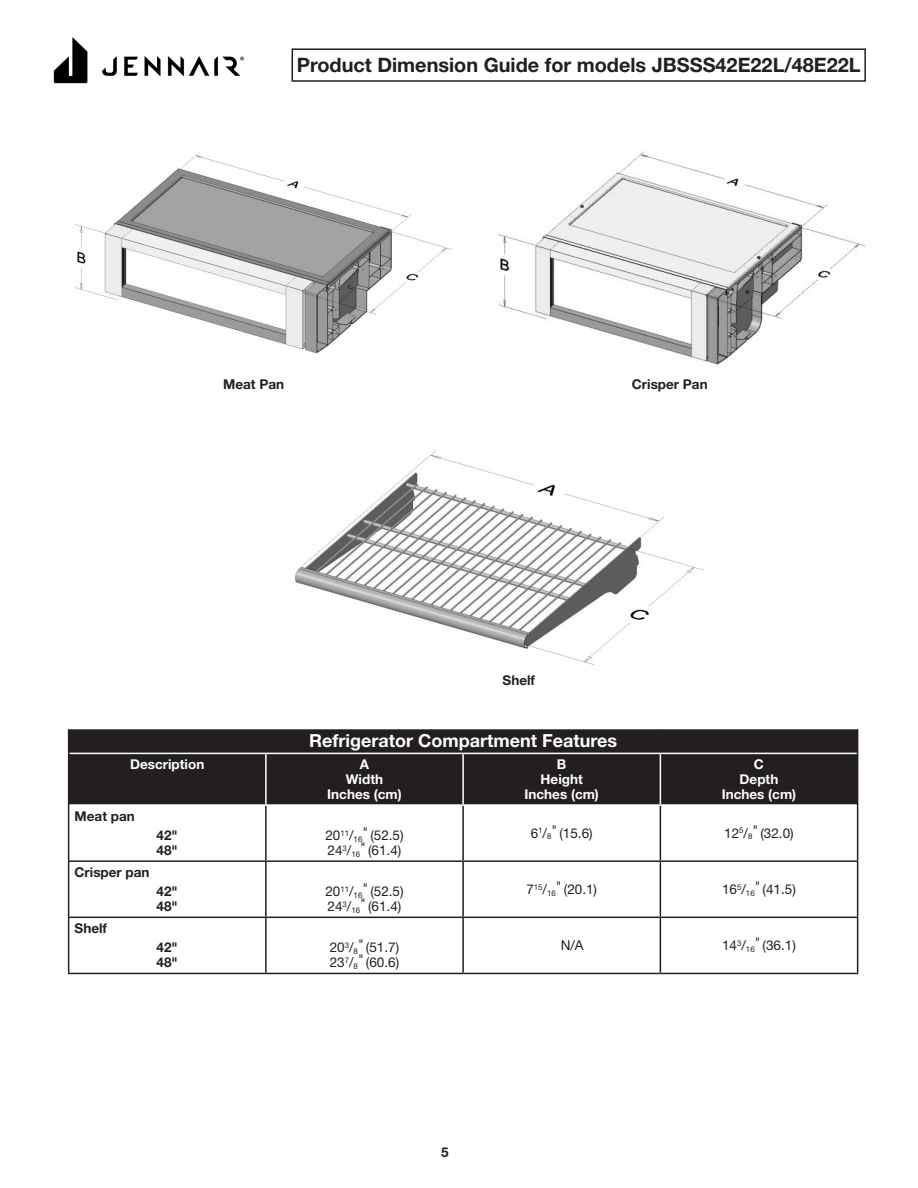
<style>
.page{position:relative;width:918px;height:1188px;background:#fff}
.page>*{position:absolute;margin:0;border:0;box-sizing:border-box;transform-origin:0 0}
.t1{font:700 19.8px "Helvetica Neue LT Std";color:#231f20}
.Table_title{font:700 18px "Helvetica Neue LT Std";color:#fff}
.WHP_2_Body_Text{font:13.5px/15px "Helvetica Neue LT Std";color:#231f20}
.Table_title-2{font:700 13.5px/15px "Helvetica Neue LT Std";color:#fff;text-align:center}
.WHP_1_Heading_2_Box{font:700 13.5px "Helvetica Neue LT Std";color:#231f20}
.WHP_2_Body_Text-2{font:700 13.5px/15px "Helvetica Neue LT Std";color:#231f20}
.WHP_2_Body_Text_Inde{font:13.5px "Helvetica Neue LT Com";color:#231f20}
</style>
<div class="page">
<div style="left:69px;top:729px;width:788px;height:75px;background:#231f20"></div>
<hr style="left:68px;top:805px;width:1px;height:55px;background:#231f20">
<hr style="left:265px;top:806px;width:2px;height:54px;background:#231f20">
<hr style="left:462px;top:806px;width:2px;height:54px;background:#231f20">
<hr style="left:660px;top:806px;width:1px;height:54px;background:#231f20">
<hr style="left:857px;top:805px;width:1px;height:55px;background:#231f20">
<hr style="left:68px;top:860px;width:198px;height:2px;background:#231f20">
<hr style="left:68px;top:862px;width:1px;height:55px;background:#231f20">
<hr style="left:266px;top:860px;width:197px;height:2px;background:#231f20">
<hr style="left:265px;top:862px;width:2px;height:55px;background:#231f20">
<hr style="left:463px;top:860px;width:197px;height:2px;background:#231f20">
<hr style="left:462px;top:862px;width:2px;height:55px;background:#231f20">
<hr style="left:660px;top:860px;width:198px;height:2px;background:#231f20">
<hr style="left:660px;top:862px;width:1px;height:55px;background:#231f20">
<hr style="left:857px;top:862px;width:1px;height:55px;background:#231f20">
<hr style="left:68px;top:917px;width:198px;height:1px;background:#231f20">
<hr style="left:68px;top:918px;width:1px;height:55px;background:#231f20">
<hr style="left:266px;top:917px;width:197px;height:1px;background:#231f20">
<hr style="left:265px;top:918px;width:2px;height:55px;background:#231f20">
<hr style="left:463px;top:917px;width:197px;height:1px;background:#231f20">
<hr style="left:462px;top:918px;width:2px;height:55px;background:#231f20">
<hr style="left:660px;top:917px;width:198px;height:1px;background:#231f20">
<hr style="left:660px;top:918px;width:1px;height:55px;background:#231f20">
<hr style="left:857px;top:918px;width:1px;height:55px;background:#231f20">
<hr style="left:68px;top:973px;width:198px;height:1px;background:#231f20">
<hr style="left:266px;top:973px;width:197px;height:1px;background:#231f20">
<hr style="left:463px;top:973px;width:197px;height:1px;background:#231f20">
<hr style="left:660px;top:973px;width:198px;height:1px;background:#231f20">
<hr style="left:69px;top:753px;width:197px;height:1px;background:#fff">
<hr style="left:266px;top:753px;width:197px;height:1px;background:#fff">
<hr style="left:265px;top:754px;width:2px;height:50px;background:#fff">
<hr style="left:463px;top:753px;width:197px;height:1px;background:#fff">
<hr style="left:462px;top:754px;width:2px;height:50px;background:#fff">
<hr style="left:660px;top:753px;width:197px;height:1px;background:#fff">
<hr style="left:660px;top:754px;width:1px;height:50px;background:#fff">
<svg style="left:68px;top:729px;width:1px;height:24px"></svg>
<svg style="left:857px;top:729px;width:1px;height:24px"></svg>
<hr style="left:68px;top:753px;width:1px;height:52px;background:#231f20">
<hr style="left:857px;top:753px;width:1px;height:52px;background:#231f20">
<img style="left:53px;top:37px;width:192px;height:47px">
<img style="left:295px;top:450px;width:409px;height:215px">
<img style="left:75px;top:152px;width:378px;height:202px">
<img style="left:498px;top:151px;width:368px;height:214px">
<div style="left:292px;top:48px;width:574px;height:34px;border:2px solid #231f20"></div>
<p class="t1" style="left:297px;top:53px;width:565px">Product Dimension Guide for models JBSSS42E22L/48E22L</p>
<p class="WHP_1_Heading_2_Box" style="left:223px;top:375px;width:63px">Meat Pan</p>
<p class="WHP_1_Heading_2_Box" style="left:632px;top:375px;width:77px">Crisper Pan</p>
<p class="WHP_1_Heading_2_Box" style="left:503px;top:671px;width:34px">Shelf</p>
<p class="Table_title" style="left:309px;top:730px;width:309px">Refrigerator Compartment Features</p>
<p class="Table_title-2" style="left:130px;top:756px;width:76px">Description</p>
<p class="Table_title-2" style="left:327px;top:756px;width:76px">A<br>Width<br>Inches (cm)</p>
<p class="Table_title-2" style="left:525px;top:756px;width:76px">B<br>Height<br>Inches (cm)</p>
<p class="Table_title-2" style="left:722px;top:756px;width:76px">C<br>Depth<br>Inches (cm)</p>
<p class="WHP_1_Heading_2_Box" style="left:75px;top:808px;width:62px">Meat pan</p>
<p class="WHP_2_Body_Text-2" style="left:157px;top:828px;width:23px">42"<br>48"</p>
<p class="WHP_2_Body_Text" style="left:325px;top:828px;width:80px">20<sup>11</sup>/<sub>16</sub>" (52.5)<br>24<sup>3</sup>/<sub>16</sub>" (61.4)</p>
<p class="WHP_2_Body_Text" style="left:531px;top:825px;width:63px">6<sup>1</sup>/<sub>8</sub>" (15.6)</p>
<p class="WHP_2_Body_Text" style="left:724px;top:825px;width:71px">12<sup>5</sup>/<sub>8</sub>" (32.0)</p>
<p class="WHP_1_Heading_2_Box" style="left:75px;top:864px;width:76px">Crisper pan</p>
<p class="WHP_2_Body_Text-2" style="left:157px;top:884px;width:23px">42"<br>48"</p>
<p class="WHP_2_Body_Text" style="left:325px;top:884px;width:80px">20<sup>11</sup>/<sub>16</sub>" (52.5)<br>24<sup>3</sup>/<sub>16</sub>" (61.4)</p>
<p class="WHP_2_Body_Text" style="left:526px;top:882px;width:72px">7<sup>15</sup>/<sub>16</sub>" (20.1)</p>
<p class="WHP_2_Body_Text" style="left:722px;top:882px;width:75px">16<sup>5</sup>/<sub>16</sub>" (41.5)</p>
<p class="WHP_1_Heading_2_Box" style="left:75px;top:920px;width:34px">Shelf</p>
<p class="WHP_2_Body_Text-2" style="left:157px;top:940px;width:23px">42"<br>48"</p>
<p class="WHP_2_Body_Text" style="left:330px;top:940px;width:71px">20<sup>3</sup>/<sub>8</sub>" (51.7)<br>23<sup>7</sup>/<sub>8</sub>" (60.6)</p>
<p class="WHP_2_Body_Text_Inde" style="left:561px;top:937px;width:24px">N/A</p>
<p class="WHP_2_Body_Text" style="left:722px;top:938px;width:75px">14<sup>3</sup>/<sub>16</sub>" (36.1)</p>
<p class="WHP_1_Heading_2_Box" style="left:441px;top:1144px;width:9px">5</p>
</div>
